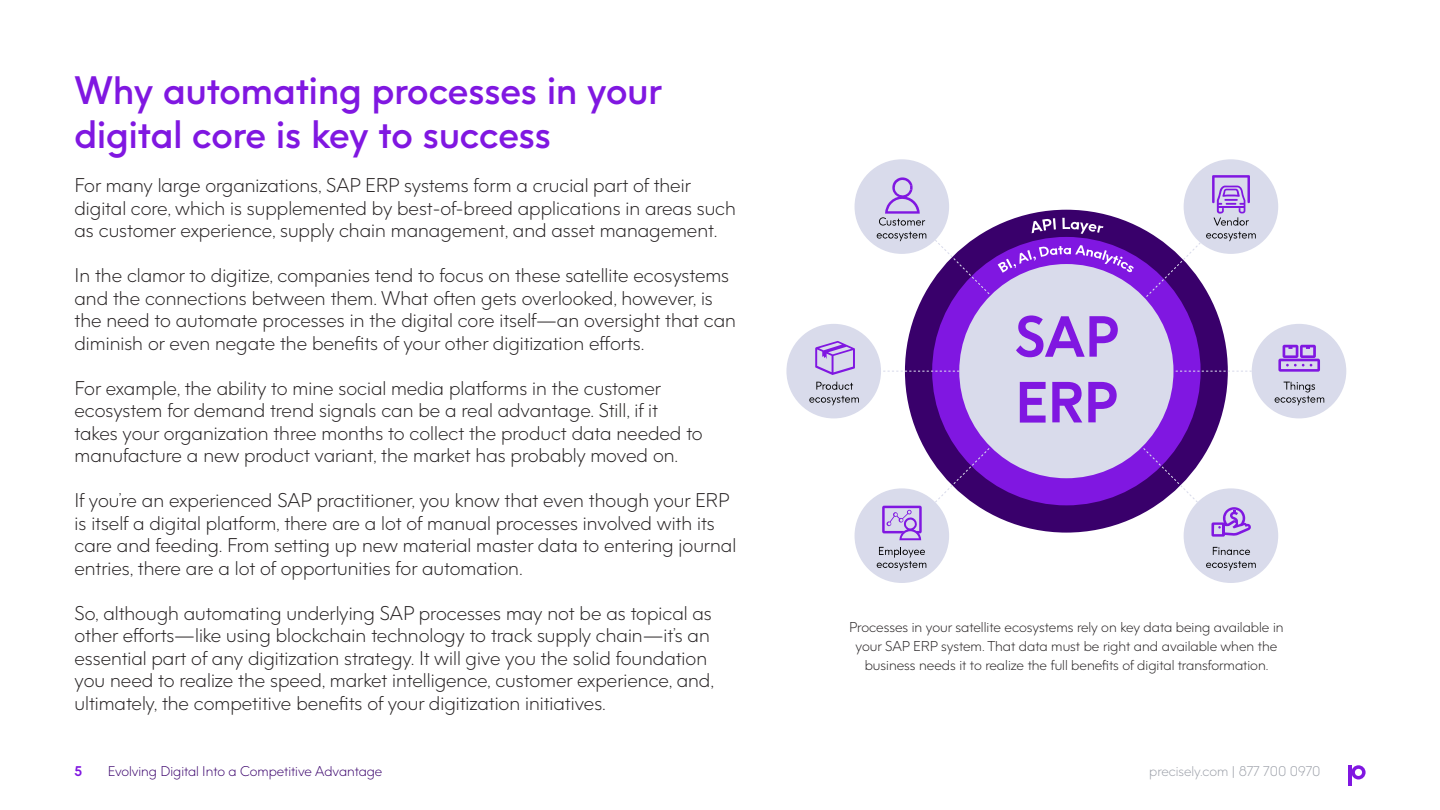
<style>
.page{position:relative;width:1440px;height:810px;background:#fff}
.page>*{position:absolute;margin:0;border:0;box-sizing:border-box;transform-origin:0 0}
.Heading_01{font:600 37.5px/44.1px "Precisely";color:#8017e1}
.Body{font:300 18.75px/22.5px "Precisely";color:#231f20}
.Heading_03{font:300 13.5px/18.8px "Precisely";color:#231f20;text-align:center}
.t1{font:300 13.35px "Precisely";color:#39006b}
.t2{font:300 13.35px "Precisely";color:#9b9fa8}
.t3{font:700 13.35px "Precisely";color:#8017e1}
</style>
<div class="page">
<div style="left:905px;top:210px;width:323px;height:323px;background:#39006b;border-radius:50%"></div>
<div style="left:932px;top:237px;width:269px;height:268px;background:#8017e1;border-radius:50%"></div>
<div style="left:959px;top:264px;width:214px;height:214px;background:#d9dbeb;border-radius:50%"></div>
<div style="left:1252px;top:324px;width:94px;height:94px;background:#d9dbeb;border-radius:50%"></div>
<div style="left:786px;top:324px;width:95px;height:94px;background:#d9dbeb;border-radius:50%"></div>
<div style="left:1184px;top:159px;width:94px;height:95px;background:#d9dbeb;border-radius:50%"></div>
<div style="left:855px;top:488px;width:94px;height:95px;background:#d9dbeb;border-radius:50%"></div>
<div style="left:1184px;top:488px;width:94px;height:95px;background:#d9dbeb;border-radius:50%"></div>
<div style="left:855px;top:159px;width:94px;height:95px;background:#d9dbeb;border-radius:50%"></div>
<svg style="left:935px;top:240px;width:54px;height:54px"></svg>
<svg style="left:883px;top:371px;width:76px;height:1px"></svg>
<svg style="left:935px;top:448px;width:54px;height:55px"></svg>
<svg style="left:1176px;top:371px;width:76px;height:1px"></svg>
<svg style="left:1143px;top:448px;width:55px;height:55px"></svg>
<svg style="left:1016px;top:315px;width:102px;height:42px"></svg>
<svg style="left:1020px;top:382px;width:26px;height:41px"></svg>
<svg style="left:1052px;top:382px;width:30px;height:40px"></svg>
<svg style="left:1088px;top:382px;width:29px;height:40px"></svg>
<svg style="left:1145px;top:232px;width:111px;height:67px"></svg>
<svg style="left:1275px;top:382px;width:49px;height:23px"></svg>
<svg style="left:1213px;top:547px;width:37px;height:8px"></svg>
<svg style="left:1206px;top:561px;width:50px;height:10px"></svg>
<svg style="left:877px;top:547px;width:49px;height:24px"></svg>
<svg style="left:816px;top:382px;width:37px;height:8px"></svg>
<svg style="left:809px;top:396px;width:50px;height:9px"></svg>
<svg style="left:877px;top:232px;width:49px;height:9px"></svg>
<svg style="left:1032px;top:218px;width:24px;height:15px"></svg>
<svg style="left:1062px;top:218px;width:41px;height:16px"></svg>
<svg style="left:998px;top:245px;width:136px;height:28px"></svg>
<svg style="left:1212px;top:175px;width:38px;height:51px"></svg>
<svg style="left:1211px;top:507px;width:40px;height:30px"></svg>
<svg style="left:815px;top:341px;width:40px;height:34px"></svg>
<svg style="left:879px;top:177px;width:46px;height:49px"></svg>
<svg style="left:882px;top:506px;width:40px;height:34px"></svg>
<svg style="left:1278px;top:345px;width:42px;height:27px"></svg>
<svg style="left:1351px;top:765px;width:15px;height:15px"></svg>
<hr style="left:1348px;top:766px;width:3px;height:20px;background:#8017e1">
<p class="Heading_01" style="left:75px;top:69px;width:589px">Why automating processes in your digital core is key to success</p>
<p class="Body" style="left:75px;top:174px;width:663px">For many large organizations, SAP ERP systems form a crucial part of their digital core, which is supplemented by best-of-breed applications in areas such as customer experience, supply chain management, and asset management.</p>
<p class="Body" style="left:75px;top:264px;width:663px">In the clamor to digitize, companies tend to focus on these satellite ecosystems and the connections between them. What often gets overlooked, however, is the need to automate processes in the digital core itself—an oversight that can diminish or even negate the benefits of your other digitization efforts.</p>
<p class="Body" style="left:75px;top:377px;width:630px">For example, the ability to mine social media platforms in the customer ecosystem for demand trend signals can be a real advantage. Still, if it takes your organization three months to collect the product data needed to manufacture a new product variant, the market has probably moved on.</p>
<p class="Body" style="left:75px;top:489px;width:663px">If you’re an experienced SAP practitioner, you know that even though your ERP is itself a digital platform, there are a lot of manual processes involved with its care and feeding. From setting up new material master data to entering journal entries, there are a lot of opportunities for automation.</p>
<p class="Body" style="left:75px;top:602px;width:641px">So, although automating underlying SAP processes may not be as topical as other efforts—like using blockchain technology to track supply chain—it’s an essential part of any digitization strategy. It will give you the solid foundation you need to realize the speed, market intelligence, customer experience, and, ultimately, the competitive benefits of your digitization initiatives.</p>
<p class="Heading_03" style="left:849px;top:618px;width:436px">Processes in your satellite ecosystems rely on key data being available in your SAP ERP system. That data must be right and available when the business needs it to realize the full benefits of digital transformation.</p>
<p class="t3" style="left:74px;top:762px;width:9px">5</p>
<p class="t1" style="left:108px;top:763px;width:276px">Evolving Digital Into a Competitive Advantage</p>
<p class="t2" style="left:1149px;top:763px;width:173px">precisely.com | 877 700 0970</p>
</div>
